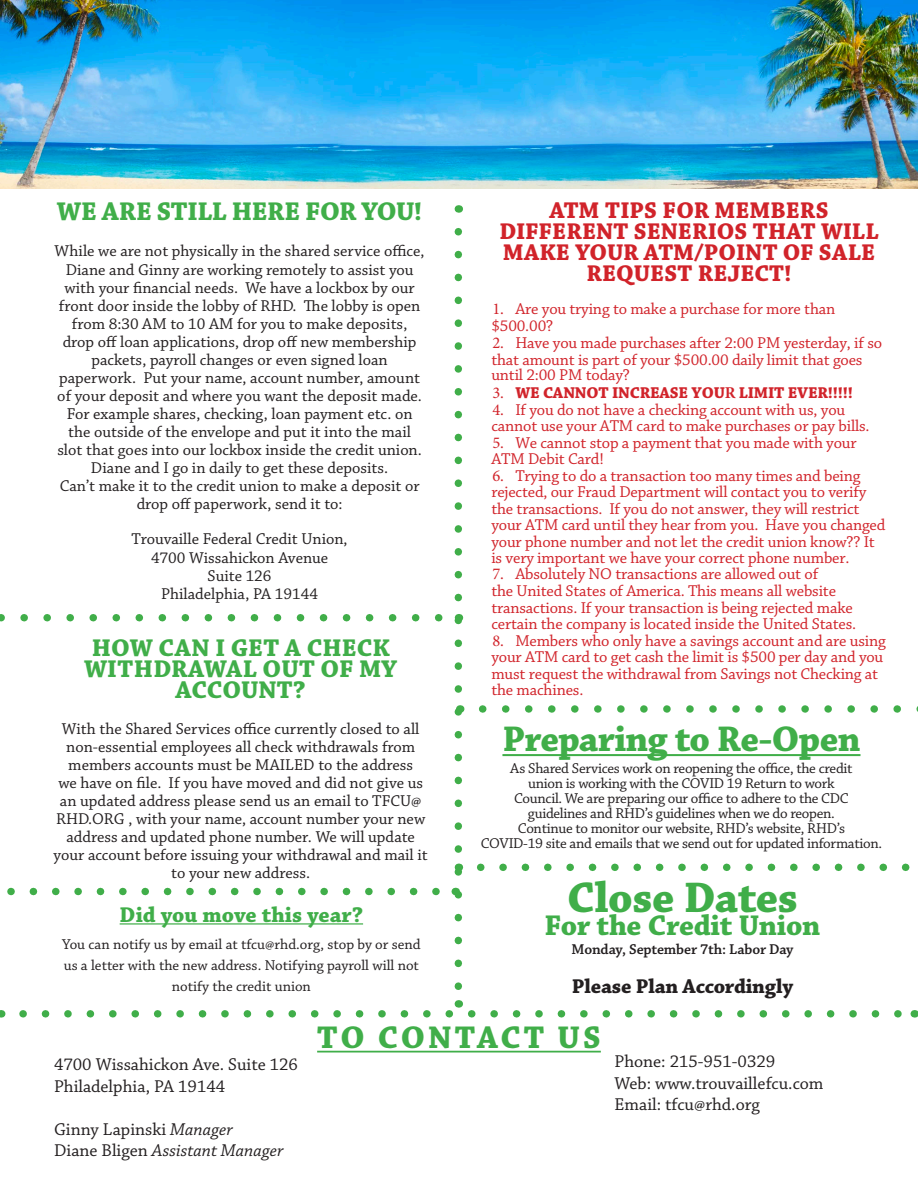
<style>
.page{position:relative;width:918px;height:1188px;background:#fff}
.page>*{position:absolute;margin:0;border:0;box-sizing:border-box;transform-origin:0 0}
.t1{font:700 45px "Chaparral Pro";letter-spacing:-.01em;color:#40ae49}
.t2{font:700 37.5px "Chaparral Pro";letter-spacing:-.02em;color:#40ae49}
.t3{font:700 33px "Chaparral Pro";letter-spacing:.085em;color:#40ae49}
.t4{font:700 30px "Chaparral Pro";letter-spacing:-.01em;color:#40ae49}
.t5{font:700 27px "Chaparral Pro";letter-spacing:-.015em;color:#40ae49}
.t6{font:700 25.5px/21px "Chaparral Pro";color:#40ae49;text-align:center}
.t7{font:700 24px/21px "Chaparral Pro";color:#d1232a;text-align:center}
.t8{font:700 22.5px "Chaparral Pro";color:#40ae49}
.t9{font:700 21px "Chaparral Pro";letter-spacing:-.01em;color:#231f20}
.t10{font:18px "Chaparral Pro";color:#231f20}
.t11{font:italic 18px "Chaparral Pro";letter-spacing:.005em;color:#231f20}
.t12{font:16.5px/18px "Chaparral Pro";color:#231f20;text-align:center}
.t13{font:16.5px/16.2px "Chaparral Pro";letter-spacing:-.01em;color:#d1232a}
.t14{font:700 16.5px "Chaparral Pro";letter-spacing:-.01em;color:#d1232a}
.t15{font:15px "Chaparral Pro";letter-spacing:-.02em;color:#231f20}
.t16{font:15px/21px "Chaparral Pro";color:#231f20;text-align:center}
.t17{font:600 15px "Chaparral Pro";letter-spacing:-.01em;color:#231f20}
.s1{font-family:"Minion Pro"}
.s2{font-family:"Minion Pro";font-weight:400}
.s3{font-style:italic}
.s4{font-style:normal}
</style>
<div class="page">
<img style="left:1px;top:1px;width:916px;height:187px">
<hr style="left:317px;top:1051px;width:284px;height:2px;background:#40ae49">
<svg style="left:481px;top:864px;width:429px;height:7px"></svg>
<svg style="left:11px;top:888px;width:429px;height:7px"></svg>
<hr style="left:120px;top:923px;width:243px;height:2px;background:#40ae49">
<hr style="left:502px;top:754px;width:359px;height:2px;background:#40ae49">
<svg style="left:23px;top:1000px;width:879px;height:18px"></svg>
<svg style="left:483px;top:705px;width:435px;height:8px"></svg>
<svg style="left:0;top:614px;width:443px;height:7px"></svg>
<svg style="left:455px;top:232px;width:7px;height:758px"></svg>
<p class="t5" style="left:57px;top:196px;width:367px">WE ARE STILL HERE FOR YOU!</p>
<p class="t12" style="left:55px;top:243px;width:371px">While we are not physically in the shared service office, Diane and Ginny are working remotely to assist you with your financial needs. We have a lockbox by our front door inside the lobby of RHD. The lobby is open from 8:30 AM to 10 AM for you to make deposits, drop off loan applications, drop off new membership packets, payroll changes or even signed loan paperwork. Put your name, account number, amount of your deposit and where you want the deposit made.<br>For example shares, checking, loan payment etc. on the outside of the envelope and put it into the mail slot that goes into our lockbox inside the credit union.<br>Diane and I go in daily to get these deposits.</p>
<p class="t12" style="left:60px;top:477px;width:361px">Can’t make it to the credit union to make a deposit or drop off paperwork, send it to:</p>
<p class="t12" style="left:132px;top:531px;width:217px">Trouvaille Federal Credit Union,</p>
<p class="t12" style="left:151px;top:549px;width:179px">4700 Wissahickon Avenue</p>
<p class="t12" style="left:208px;top:567px;width:65px">Suite 126</p>
<p class="t12" style="left:161px;top:585px;width:159px">Philadelphia, PA 19144</p>
<p class="t6" style="left:84px;top:638px;width:315px">HOW CAN I GET A CHECK<br>WITHDRAWAL OUT OF MY<br>ACCOUNT?</p>
<p class="t12" style="left:54px;top:721px;width:376px">With the Shared Services office currently closed to all non-essential employees all check withdrawals from members accounts must be MAILED to the address<br>we have on file. If you have moved and did not give us an updated address please send us an email to TFCU@ RHD.ORG , with your name, account number your new address and updated phone number. We will update your account before issuing your withdrawal and mail it to your new address.</p>
<p class="t8" style="left:120px;top:901px;width:245px">Did you move this year?</p>
<p class="t16" style="left:62px;top:935px;width:360px">You can notify us by email at tfcu@rhd.org, stop by or send us a letter with the new address. Notifying payroll will not notify the credit union</p>
<p class="t7" style="left:549px;top:201px;width:281px">ATM TIPS FOR MEMBERS</p>
<p class="t7" style="left:499px;top:222px;width:381px">DIFFERENT SENERIOS THAT WILL<br>MAKE YOUR ATM/POINT OF SALE<br>REQUEST REJECT!</p>
<p class="t13" style="left:491px;top:301px;width:345px"><span class="s1">1.</span> Are you trying to make a purchase for more than $500.00?</p>
<p class="t13" style="left:491px;top:335px;width:392px"><span class="s1">2.</span> Have you made purchases after 2:00 PM yesterday, if so that amount is part of your $500.00 daily limit that goes until 2:00 PM today?</p>
<p class="t14" style="left:493px;top:383px;width:362px"><span class="s2">3.</span> WE CANNOT INCREASE YOU<span class="s1">R</span> LIMIT EVER!!!!!</p>
<p class="t13" style="left:491px;top:402px;width:380px;line-height:15.8px"><span class="s1">4.</span> If you do not have a checking account with us, you cannot use your ATM card to make purchases or pay bills.</p>
<p class="t13" style="left:491px;top:435px;width:367px;line-height:15.8px"><span class="s1">5.</span> We cannot stop a payment that you made with your<br>ATM Debit Card!</p>
<p class="t13" style="left:491px;top:468px;width:395px"><span class="s1">6.</span> Trying to do a transaction too many times and being rejected, our Fraud Department will contact you to verify the transactions. If you do not answer, they will restrict your ATM card until they hear from you. Have you changed your phone number and not let the credit union know?? It is very important we have your correct phone number.</p>
<p class="t13" style="left:491px;top:566px;width:366px"><span class="s1">7.</span> Absolutely NO transactions are allowed out of<br>the United States of America. This means all website transactions. If your transaction is being rejected make certain the company is located inside the United States.</p>
<p class="t13" style="left:491px;top:633px;width:396px"><span class="s1">8.</span> Members who only have a savings account and are using your ATM card to get cash the limit is $500 per day and you must request the withdrawal from Savings not Checking at the machines.</p>
<p class="t2" style="left:502px;top:717px;width:360px">Preparing to Re-Open</p>
<p class="t15" style="left:510px;top:760px;width:344px">As Shared Services work on reopening the office, the credit</p>
<p class="t15" style="left:528px;top:775px;width:308px">union is working with the COVID 19 Return to work</p>
<p class="t15" style="left:514px;top:790px;width:336px">Council. We are preparing our office to adhere to the CDC</p>
<p class="t15" style="left:528px;top:805px;width:309px">guidelines and RHD’s guidelines when we do reopen.</p>
<p class="t15" style="left:518px;top:820px;width:329px">Continue to monitor our website, RHD’s website, RHD’s</p>
<p class="t15" style="left:481px;top:835px;width:403px">COVID-19 site and emails that we send out for updated information.</p>
<p class="t1" style="left:567px;top:872px;width:232px">Close Dates</p>
<p class="t4" style="left:545px;top:908px;width:277px">For the Credit Union</p>
<p class="t17" style="left:572px;top:941px;width:223px">Monday, September 7th: Labor Day</p>
<p class="t9" style="left:572px;top:974px;width:223px">Please Plan Accordingly</p>
<p class="t10" style="left:54px;top:1054px;width:246px">4700 Wissahickon Ave. Suite 126</p>
<p class="t10" style="left:54px;top:1076px;width:173px">Philadelphia, PA 19144</p>
<p class="t10" style="left:54px;top:1119px;width:180px">Ginny Lapinski <span class="s3">Manager</span></p>
<p class="t11" style="left:54px;top:1141px;width:231px"><span class="s4">Diane Bligen</span> Assistant Manager</p>
<p class="t3" style="left:317px;top:1018px;width:285px">TO CONTACT US</p>
<p class="t10" style="left:615px;top:1052px;width:162px">Phone: 215-951-0329</p>
<p class="t10" style="left:615px;top:1073px;width:210px">Web: www.trouvaillefcu.com</p>
<p class="t10" style="left:615px;top:1095px;width:147px">Email: tfcu@rhd.org</p>
</div>
